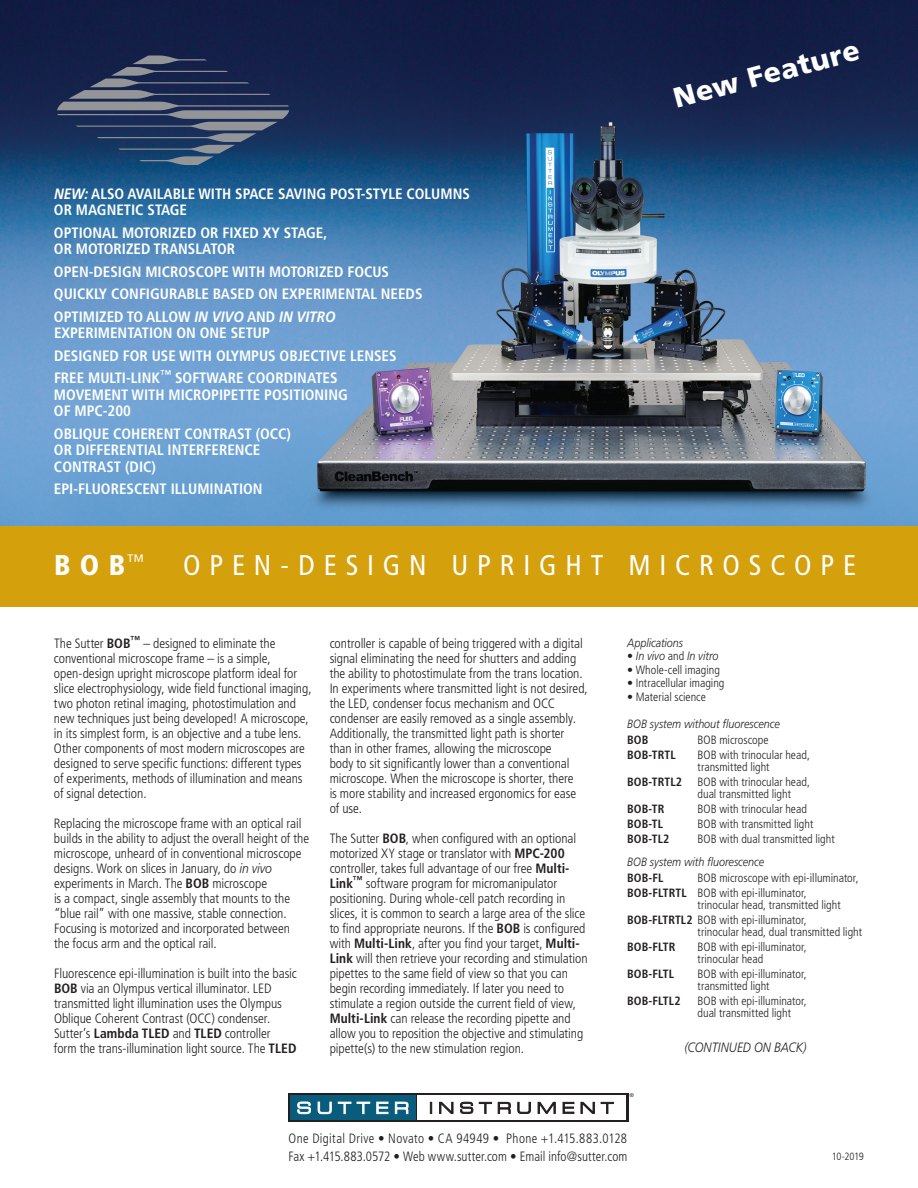
<style>
.page{position:relative;width:918px;height:1188px;background:#fff}
.page>*{position:absolute;margin:0;border:0;box-sizing:border-box;transform-origin:0 0}
.t1{font:condensed 28.5px "Frutiger LT";letter-spacing:.31em;color:#fff}
.t2{font:900 condensed 28.5px "Frutiger LT";color:#fff}
.t3{font:900 28.2px "Frutiger LT";color:#fff}
.t4{font:700 condensed 15px/16.5px "Frutiger LT";color:#fff}
.t5{font:300 condensed 13.5px/15px "Frutiger LT";letter-spacing:-.005em;color:#231f20}
.t6{font:300 condensed 13.5px/18px "Frutiger LT";letter-spacing:.015em;color:#231f20;scale:.96 1}
.t7{font:italic 300 13.5px "Frutiger LT";letter-spacing:.005em;color:#231f20;scale:.9 1}
.t8{font:300 condensed 12px/12px "Frutiger LT";color:#231f20}
.t9{font:italic 300 12px "Frutiger LT";color:#231f20;scale:.9 1}
.t10{font:700 condensed 12px "Frutiger LT";letter-spacing:.01em;color:#231f20}
.t11{font:300 condensed 10.5px "Frutiger LT";letter-spacing:-.03em;color:#231f20}
.t12{font:5.25px "Helvetica";color:#231f20}
.s1{font-style:italic;font-stretch:normal}
.s2{font-weight:700}
.s3{font-style:normal;font-stretch:condensed}
</style>
<div class="page">
<img style="left:0;top:0;width:918px;height:526px">
<div style="left:0;top:526px;width:918px;height:82px;background:#d4a00c"></div>
<svg style="left:57px;top:56px;width:232px;height:109px;background:#314465"></svg>
<div style="left:288px;top:1094px;width:340px;height:28px;background:#231f20"></div>
<div style="left:290px;top:1095px;width:126px;height:25px;background:#0a5c7d"></div>
<div style="left:418px;top:1095px;width:208px;height:25px;background:#fff"></div>
<svg style="left:430px;top:1102px;width:184px;height:12px"></svg>
<svg style="left:297px;top:1102px;width:111px;height:12px"></svg>
<p class="t4" style="left:54px;top:185px;width:417px"><span class="s1">NEW:</span> ALSO AVAILABLE WITH SPACE SAVING POST-STYLE COLUMNS<br>OR MAGNETIC STAGE</p>
<p class="t4" style="left:54px;top:224px;width:275px">OPTIONAL MOTORIZED OR FIXED XY STAGE,<br>OR MOTORIZED TRANSLATOR</p>
<p class="t4" style="left:54px;top:260px;width:370px;line-height:22.5px">OPEN-DESIGN MICROSCOPE WITH MOTORIZED FOCUS<br>QUICKLY CONFIGURABLE BASED ON EXPERIMENTAL NEEDS<br>OPTIMIZED TO ALLOW <span class="s1">IN VIVO</span> AND <span class="s1">IN VITRO</span></p>
<p class="t4" style="left:54px;top:322px;width:344px;line-height:22.5px">EXPERIMENTATION ON ONE SETUP<br>DESIGNED FOR USE WITH OLYMPUS OBJECTIVE LENSES<br>FREE MULTI-LINK<sup>™</sup> SOFTWARE COORDINATES</p>
<p class="t4" style="left:54px;top:386px;width:295px">MOVEMENT WITH MICROPIPETTE POSITIONING<br>OF MPC-200</p>
<p class="t4" style="left:54px;top:425px;width:238px">OBLIQUE COHERENT CONTRAST (OCC)<br>OR DIFFERENTIAL INTERFERENCE<br>CONTRAST (DIC)</p>
<p class="t4" style="left:54px;top:481px;width:210px">EPI-FLUORESCENT ILLUMINATION</p>
<h2 class="t3" style="left:670px;top:82px;width:193px;rotate:-15deg">New Feature</h2>
<h1 class="t2" style="left:54px;top:548px;width:92px">BOB<sup>™</sup></h1>
<h1 class="t1" style="left:183px;top:548px;width:675px">OPEN-DESIGN UPRIGHT MICROSCOPE</h1>
<p class="t5" style="left:54px;top:636px;width:259px">The Sutter <span class="s2">BOB</span><sup>™</sup> – designed to eliminate the conventional microscope frame – is a simple, open-design upright microscope platform ideal for slice electrophysiology, wide field functional imaging, two photon retinal imaging, photostimulation and new techniques just being developed! A microscope, in its simplest form, is an objective and a tube lens.<br>Other components of most modern microscopes are designed to serve specific functions: different types of experiments, methods of illumination and means of signal detection.</p>
<p class="t5" style="left:54px;top:816px;width:257px">Replacing the microscope frame with an optical rail builds in the ability to adjust the overall height of the microscope, unheard of in conventional microscope designs. Work on slices in January, do <span class="s1">in vivo </span>experiments in March. The <span class="s2">BOB</span> microscope<br>is a compact, single assembly that mounts to the “blue rail” with one massive, stable connection.<br>Focusing is motorized and incorporated between<br>the focus arm and the optical rail.</p>
<p class="t5" style="left:54px;top:966px;width:244px">Fluorescence epi-illumination is built into the basic <span class="s2">BOB</span> via an Olympus vertical illuminator. LED transmitted light illumination uses the Olympus Oblique Coherent Contrast (OCC) condenser.<br>Sutter’s <span class="s2">Lambda TLED</span> and <span class="s2">TLED</span> controller<br>form the trans-illumination light source. The <span class="s2">TLED</span></p>
<p class="t5" style="left:330px;top:636px;width:260px">controller is capable of being triggered with a digital signal eliminating the need for shutters and adding the ability to photostimulate from the trans location.<br>In experiments where transmitted light is not desired, the LED, condenser focus mechanism and OCC condenser are easily removed as a single assembly.<br>Additionally, the transmitted light path is shorter than in other frames, allowing the microscope<br>body to sit significantly lower than a conventional microscope. When the microscope is shorter, there<br>is more stability and increased ergonomics for ease of use.</p>
<p class="t5" style="left:330px;top:831px;width:259px">The Sutter <span class="s2">BOB</span>, when configured with an optional motorized XY stage or translator with <span class="s2">MPC-200 </span>controller, takes full advantage of our free <span class="s2">Multi-Link</span><sup>™</sup> software program for micromanipulator positioning. During whole-cell patch recording in slices, it is common to search a large area of the slice to find appropriate neurons. If the <span class="s2">BOB</span> is configured with <span class="s2">Multi-Link</span>, after you find your target, <span class="s2">Multi-Link</span> will then retrieve your recording and stimulation pipettes to the same field of view so that you can begin recording immediately. If later you need to stimulate a region outside the current field of view, <span class="s2">Multi-Link</span> can release the recording pipette and allow you to reposition the objective and stimulating pipette(s) to the new stimulation region.</p>
<p class="t9" style="left:627px;top:635px;width:64px">Applications</p>
<p class="t9" style="left:627px;top:649px;width:103px"><span class="s3">•</span> In vivo <span class="s3">and</span> In vitro</p>
<p class="t8" style="left:627px;top:664px;width:94px">• Whole-cell imaging</p>
<p class="t8" style="left:627px;top:677px;width:99px">• Intracellular imaging</p>
<p class="t8" style="left:627px;top:691px;width:80px">• Material science</p>
<p class="t9" style="left:627px;top:716px;width:171px">BOB system without fluorescence</p>
<p class="t10" style="left:627px;top:733px;width:23px">BOB</p>
<p class="t8" style="left:698px;top:734px;width:72px">BOB microscope</p>
<p class="t10" style="left:627px;top:748px;width:50px">BOB-TRTL</p>
<p class="t8" style="left:698px;top:749px;width:114px">BOB with trinocular head, transmitted light</p>
<p class="t10" style="left:627px;top:775px;width:56px">BOB-TRTL2</p>
<p class="t8" style="left:698px;top:776px;width:114px">BOB with trinocular head, dual transmitted light</p>
<p class="t10" style="left:627px;top:802px;width:39px">BOB-TR</p>
<p class="t8" style="left:698px;top:803px;width:111px">BOB with trinocular head</p>
<p class="t10" style="left:627px;top:817px;width:37px">BOB-TL</p>
<p class="t8" style="left:698px;top:818px;width:117px">BOB with transmitted light</p>
<p class="t10" style="left:627px;top:832px;width:44px">BOB-TL2</p>
<p class="t8" style="left:698px;top:833px;width:139px">BOB with dual transmitted light</p>
<p class="t9" style="left:627px;top:854px;width:154px">BOB system with fluorescence</p>
<p class="t10" style="left:627px;top:871px;width:38px">BOB-FL</p>
<p class="t8" style="left:627px;top:871px;width:233px;line-height:15px;text-indent:70px">BOB microscope with epi-illuminator,<br><span class="s2">BOB-FLTRTL</span> BOB with epi-illuminator,</p>
<p class="t8" style="left:627px;top:898px;width:215px;line-height:15px;text-indent:70px">trinocular head, transmitted light<br><span class="s2">BOB-FLTRTL2</span> BOB with epi-illuminator,</p>
<p class="t8" style="left:698px;top:926px;width:166px">trinocular head, dual transmitted light</p>
<p class="t10" style="left:627px;top:940px;width:50px">BOB-FLTR</p>
<p class="t8" style="left:698px;top:941px;width:111px">BOB with epi-illuminator, trinocular head</p>
<p class="t10" style="left:627px;top:967px;width:49px">BOB-FLTL</p>
<p class="t8" style="left:698px;top:968px;width:111px">BOB with epi-illuminator, transmitted light</p>
<p class="t10" style="left:627px;top:994px;width:55px">BOB-FLTL2</p>
<p class="t8" style="left:698px;top:995px;width:111px">BOB with epi-illuminator, dual transmitted light</p>
<p class="t7" style="left:684px;top:1039px;width:137px">(CONTINUED ON BACK)</p>
<p class="t12" style="left:630px;top:1092px;width:5px">®</p>
<p class="t6" style="left:288px;top:1129px;width:355px">One Digital Drive • Novato • CA 94949 • Phone +1.415.883.0128<br>Fax +1.415.883.0572 • Web www.sutter.com • Email info@sutter.com</p>
<p class="t11" style="left:832px;top:1151px;width:34px">10-2019</p>
</div>
